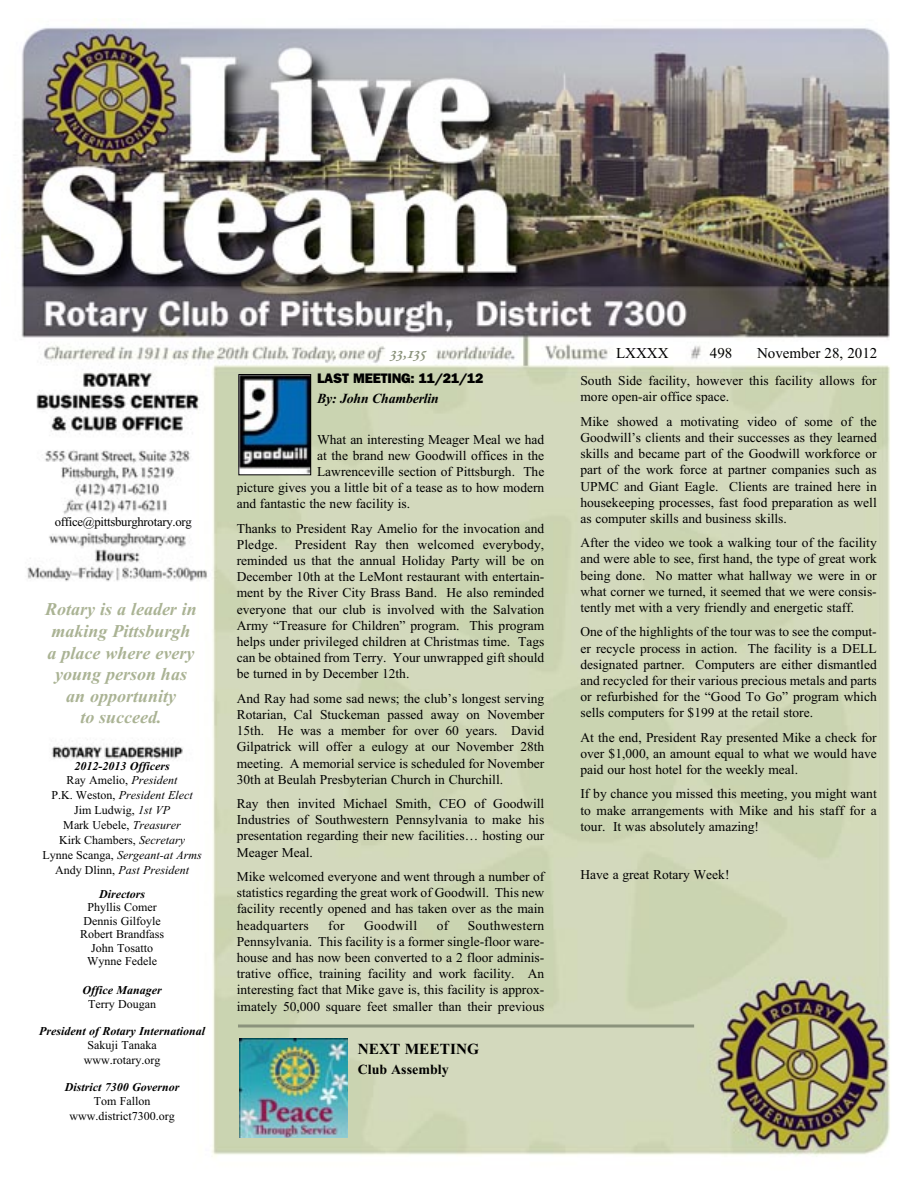
<style>
.page{position:relative;width:918px;height:1188px;background:#fff}
.page>*{position:absolute;margin:0;border:0;box-sizing:border-box;transform-origin:0 0}
.t1{font:italic 700 18px/21.6px "Times";color:#aab394;text-align:center}
.t2{font:italic 600 16.5px "Adobe Garamond Exp";color:#8b937c}
.t3{font:700 15.45px "Times";color:#000}
.t4{font:15px "Times";color:#000}
.t5{font:700 13.95px "Times";color:#000}
.t6{font:800 13.8px "Franklin Gothic";letter-spacing:-.02em;color:#000}
.t7{font:italic 700 13.8px "Times";letter-spacing:-.015em;color:#000}
.t8{font:13.5px/16.2px "Times";color:#000;text-align:justify}
.t9{font:13.5px "Times";letter-spacing:.02em;color:#000}
.t10{font:12.75px "Times";letter-spacing:-.02em;color:#000}
.t11{font:12px/14.9px "Times";color:#000;text-align:center}
.t12{font:italic 700 12px "Times";color:#000}
.s1{font-weight:700;font-style:italic}
.s2{font-style:italic}
</style>
<div class="page">
<img style="left:20px;top:18px;width:870px;height:1139px">
<svg style="left:238px;top:1024px;width:456px;height:4px;background:#9ca38b"></svg>
<img style="left:240px;top:376px;width:69px;height:97px">
<div style="left:238px;top:374px;width:73px;height:101px;border:1px solid #000"></div>
<img style="left:239px;top:1039px;width:108px;height:99px">
<p class="t10" style="left:55px;top:517px;width:139px">office@pittsburghrotary.org</p>
<h1 class="t1" style="left:45px;top:600px;width:153px">Rotary is a leader in making Pittsburgh a place where every young person has an opportunity<br>to succeed.</h1>
<p class="t11" style="left:42px;top:759px;width:161px"><span class="s1">2012-2013 Officers<br></span>Ray Amelio, <span class="s2">President<br></span>P.K. Weston, <span class="s2">President Elect<br></span>Jim Ludwig, <span class="s2">1st VP<br></span>Mark Uebele, <span class="s2">Treasurer<br></span>Kirk Chambers, <span class="s2">Secretary<br></span>Lynne Scanga, <span class="s2">Sergeant-at Arms<br></span>Andy Dlinn, <span class="s2">Past President</span></p>
<p class="t12" style="left:99px;top:890px;width:47px">Directors</p>
<p class="t11" style="left:80px;top:902px;width:85px;line-height:13.5px">Phyllis Comer<br>Dennis Gilfoyle<br>Robert Brandfass<br>John Tosatto<br>Wynne Fedele</p>
<p class="t12" style="left:82px;top:986px;width:81px">Office Manager</p>
<p class="t11" style="left:88px;top:998px;width:69px">Terry Dougan</p>
<p class="t12" style="left:39px;top:1027px;width:167px">President of Rotary International</p>
<p class="t11" style="left:84px;top:1039px;width:78px">Sakuji Tanaka www.rotary.org</p>
<p class="t12" style="left:65px;top:1082px;width:116px">District 7300 Governor</p>
<p class="t11" style="left:69px;top:1095px;width:107px">Tom Fallon www.district7300.org</p>
<p class="t2" style="left:389px;top:346px;width:37px">33,135</p>
<p class="t6" style="left:317px;top:374px;width:168px">LAST MEETING: 11/21/12</p>
<p class="t7" style="left:317px;top:394px;width:123px">By: John Chamberlin</p>
<p class="t8" style="left:317px;top:432px;width:229px">What an interesting Meager Meal we had</p>
<p class="t8" style="left:317px;top:448px;width:229px">at the brand new Goodwill offices in the</p>
<p class="t8" style="left:317px;top:465px;width:229px">Lawrenceville section of Pittsburgh. The</p>
<p class="t8" style="left:237px;top:481px;width:309px">picture gives you a little bit of a tease as to how modern</p>
<p class="t8" style="left:237px;top:497px;width:175px">and fantastic the new facility is.</p>
<p class="t8" style="left:237px;top:521px;width:309px">Thanks to President Ray Amelio for the invocation and<br>Pledge.</p>
<p class="t8" style="left:237px;top:538px;width:309px;text-indent:58px">President Ray then welcomed everybody, reminded us that the annual Holiday Party will be on December 10th at the LeMont restaurant with entertain&shy;ment by the River City Brass Band. He also reminded everyone that our club is involved with the Salvation Army “Treasure for Children” program. This program helps under privileged children at Christmas time. Tags can be obtained from Terry. Your unwrapped gift should be turned in by December 12th.</p>
<p class="t8" style="left:237px;top:691px;width:309px">And Ray had some sad news; the club’s longest serving Rotarian, Cal Stuckeman passed away on November 15th. He was a member for over 60 years. David Gilpatrick will offer a eulogy at our November 28th meeting. A memorial service is scheduled for November 30th at Beulah Presbyterian Church in Churchill.</p>
<p class="t8" style="left:237px;top:797px;width:309px">Ray then invited Michael Smith, CEO of Goodwill Industries of Southwestern Pennsylvania to make his presentation regarding their new facilities… hosting our Meager Meal.</p>
<p class="t8" style="left:237px;top:870px;width:309px">Mike welcomed everyone and went through a number of statistics regarding the great work of Goodwill. This new facility recently opened and has taken over as the main headquarters</p>
<p class="t8" style="left:237px;top:918px;width:309px;text-indent:231px">Southwestern Pennsylvania. This facility is a former single-floor ware&shy;house and has now been converted to a 2 floor adminis&shy;trative office, training facility and work facility. An interesting fact that Mike gave is, this facility is approx&shy;imately 50,000 square feet smaller than their previous</p>
<p class="t8" style="left:328px;top:918px;width:18px">for</p>
<p class="t9" style="left:364px;top:920px;width:54px">Goodwill</p>
<p class="t8" style="left:437px;top:918px;width:13px">of</p>
<p class="t3" style="left:358px;top:1044px;width:123px">NEXT MEETING</p>
<p class="t5" style="left:358px;top:1064px;width:92px">Club Assembly</p>
<p class="t4" style="left:616px;top:347px;width:54px">LXXXX</p>
<p class="t4" style="left:710px;top:347px;width:24px">498</p>
<p class="t4" style="left:757px;top:347px;width:122px">November 28, 2012</p>
<p class="t8" style="left:580px;top:374px;width:298px">South Side facility, however this facility allows for more open-air office space.</p>
<p class="t8" style="left:580px;top:414px;width:298px">Mike showed a motivating video of some of the Goodwill’s clients and their successes as they learned skills and became part of the Goodwill workforce or part of the work force at partner companies such as UPMC and Giant Eagle. Clients are trained here in housekeeping processes, fast food preparation as well as computer skills and business skills.</p>
<p class="t8" style="left:580px;top:536px;width:298px">After the video we took a walking tour of the facility and were able to see, first hand, the type of great work being done. No matter what hallway we were in or what corner we turned, it seemed that we were consis&shy;tently met with a very friendly and energetic staff.</p>
<p class="t8" style="left:580px;top:625px;width:298px">One of the highlights of the tour was to see the comput&shy;er recycle process in action. The facility is a DELL designated partner. Computers are either dismantled and recycled for their various precious metals and parts or refurbished for the “Good To Go” program which sells computers for $199 at the retail store.</p>
<p class="t8" style="left:580px;top:730px;width:298px">At the end, President Ray presented Mike a check for over $1,000, an amount equal to what we would have paid our host hotel for the weekly meal.</p>
<p class="t8" style="left:580px;top:787px;width:298px">If by chance you missed this meeting, you might want to make arrangements with Mike and his staff for a tour. It was absolutely amazing!</p>
<p class="t8" style="left:580px;top:868px;width:151px">Have a great Rotary Week!</p>
</div>
